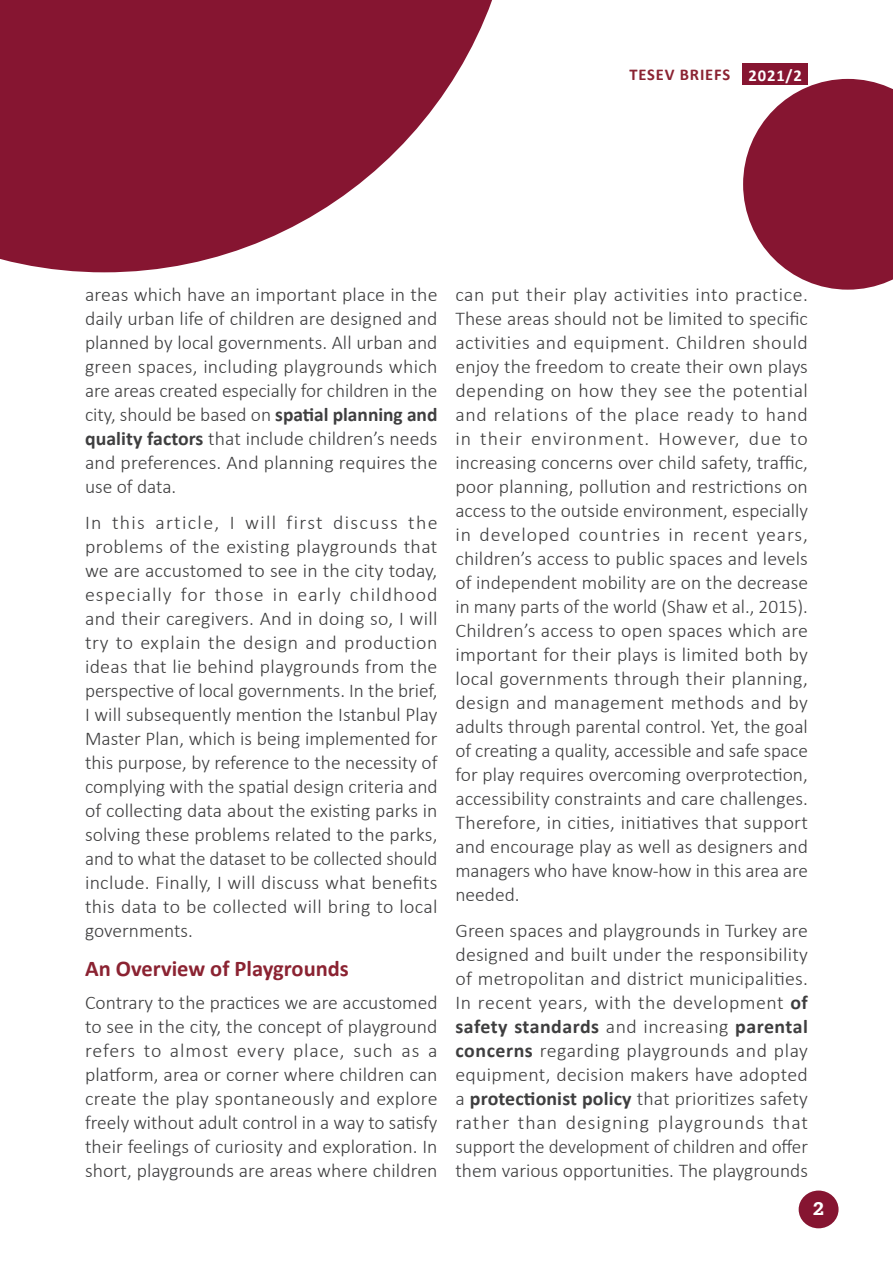
<style>
.page{position:relative;width:893px;height:1263px;background:#fff}
.page>*{position:absolute;margin:0;border:0;box-sizing:border-box;transform-origin:0 0}
.Paragraf_Stili_1{font:700 22.5px "Calibri";color:#8b2332}
._2020_FES_Normal_TR{font:300 19.5px/24px "Calibri";color:#3e3e3f;text-align:justify}
.Paragraf_Stili_1-2{font:600 18px "Produkt";color:#fff}
.t1{font:700 16.65px "Calibri";color:#fff}
.t2{font:700 16.5px "Calibri";letter-spacing:.05em;color:#8b2332}
.s1{font-weight:700}
</style>
<div class="page">
<svg style="left:0;top:0;width:492px;height:272px;fill:#861531"></svg>
<svg style="left:743px;top:79px;width:150px;height:211px;background:#983850"></svg>
<div style="left:743px;top:64px;width:65px;height:21px;background:#861531"></div>
<div style="left:799px;top:1190px;width:39px;height:38px;background:#861531;border-radius:50%"></div>
<p class="t2" style="left:630px;top:63px;width:102px">TESEV BRIEFS</p>
<p class="t1" style="left:749px;top:63px;width:55px">2021/2</p>
<p class="_2020_FES_Normal_TR" style="left:85px;top:283px;width:354px">areas which have an important place in the daily urban life of children are designed and planned by local governments. All urban and green spaces, including playgrounds which are areas created especially for children in the city, should be based on <span class="s1">spatial planning and quality factors</span> that include children’s needs and preferences. And planning requires the use of data.</p>
<p class="_2020_FES_Normal_TR" style="left:85px;top:511px;width:354px">In this article, I will first discuss the problems of the existing playgrounds that we are accustomed to see in the city today, especially for those in early childhood and their caregivers. And in doing so, I will try to explain the design and production ideas that lie behind playgrounds from the perspective of local governments. In the brief, I will subsequently mention the Istanbul Play Master Plan, which is being implemented for this purpose, by reference to the necessity of complying with the spatial design criteria and of collecting data about the existing parks in solving these problems related to the parks, and to what the dataset to be collected should include. Finally, I will discuss what benefits this data to be collected will bring to local governments.</p>
<p class="Paragraf_Stili_1" style="left:85px;top:953px;width:265px">An Overview of Playgrounds</p>
<p class="_2020_FES_Normal_TR" style="left:85px;top:991px;width:354px">Contrary to the practices we are accustomed to see in the city, the concept of playground refers to almost every place, such as a platform, area or corner where children can create the play spontaneously and explore freely without adult control in a way to satisfy their feelings of curiosity and exploration. In short, playgrounds are areas where children</p>
<p class="_2020_FES_Normal_TR" style="left:455px;top:283px;width:354px">can put their play activities into practice.<br>These areas should not be limited to specific activities and equipment. Children should enjoy the freedom to create their own plays depending on how they see the potential and relations of the place ready to hand in their environment. However, due to increasing concerns over child safety, traffic, poor planning, pollution and restrictions on access to the outside environment, especially in developed countries in recent years, children’s access to public spaces and levels of independent mobility are on the decrease in many parts of the world (Shaw et al., 2015).<br>Children’s access to open spaces which are important for their plays is limited both by local governments through their planning, design and management methods and by adults through parental control. Yet, the goal of creating a quality, accessible and safe space for play requires overcoming overprotection, accessibility constraints and care challenges.<br>Therefore, in cities, initiatives that support and encourage play as well as designers and managers who have know-how in this area are needed.</p>
<p class="_2020_FES_Normal_TR" style="left:455px;top:919px;width:354px">Green spaces and playgrounds in Turkey are designed and built under the responsibility of metropolitan and district municipalities.<br>In recent years, with the development <span class="s1">of safety standards</span> and increasing <span class="s1">parental concerns</span> regarding playgrounds and play equipment, decision makers have adopted a <span class="s1">protectionist policy</span> that prioritizes safety rather than designing playgrounds that support the development of children and offer them various opportunities. The playgrounds</p>
<p class="Paragraf_Stili_1-2" style="left:813px;top:1196px;width:12px">2</p>
</div>
